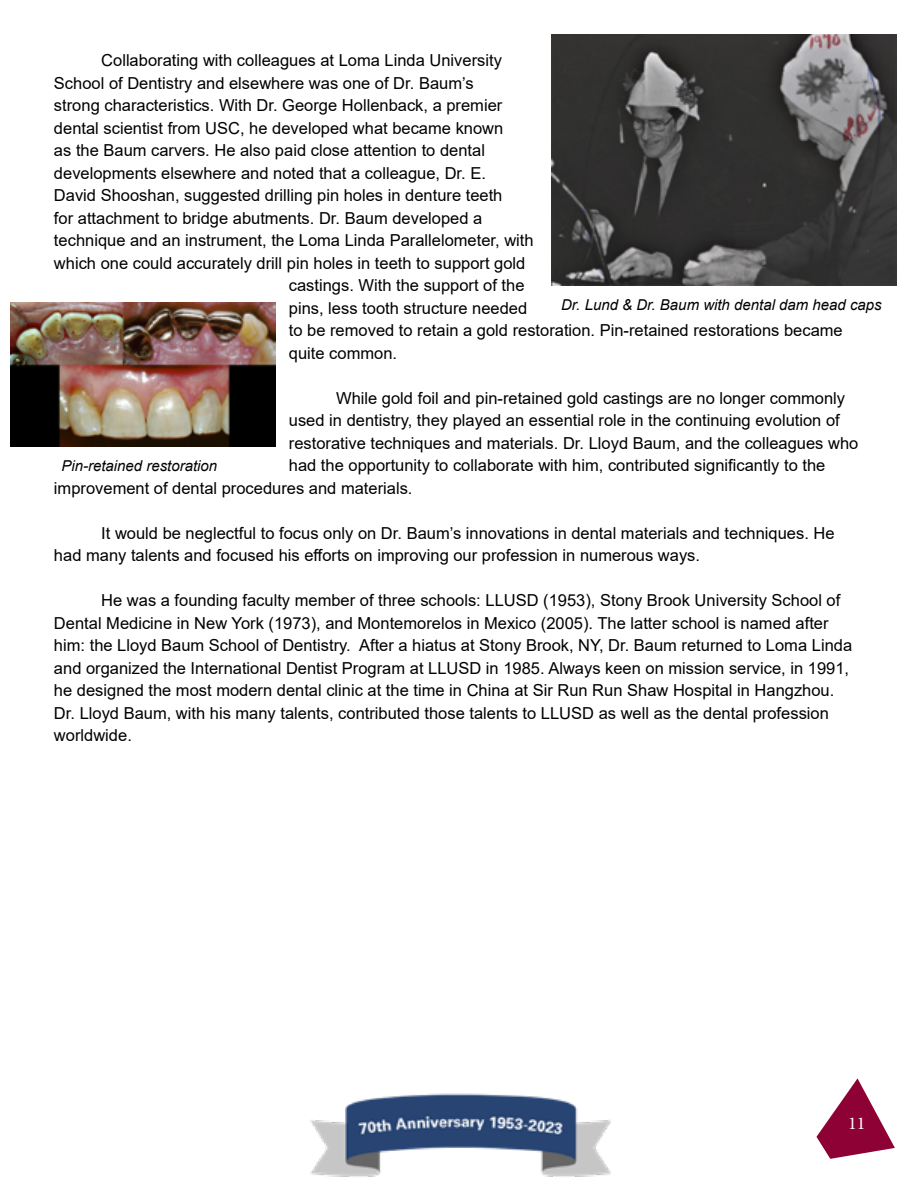
<style>
.page{position:relative;width:918px;height:1188px;background:#fff}
.page>*{position:absolute;margin:0;border:0;box-sizing:border-box;transform-origin:0 0}
.t1{font:18px "Minion Pro";color:#fff}
.t2{font:16.5px/22.5px "Arial";color:#000}
.t3{font:italic 15px "Arial";color:#000}
</style>
<div class="page">
<svg style="left:816px;top:1078px;width:79px;height:81px"></svg>
<img style="left:310px;top:1093px;width:301px;height:84px">
<img style="left:552px;top:35px;width:345px;height:250px">
<img style="left:11px;top:302px;width:264px;height:145px">
<p class="t2" style="left:101px;top:49px;width:402px">Collaborating with colleagues at Loma Linda University</p>
<p class="t2" style="left:54px;top:71px;width:421px">School of Dentistry and elsewhere was one of Dr. Baum’s</p>
<p class="t2" style="left:54px;top:94px;width:450px">strong characteristics. With Dr. George Hollenback, a premier</p>
<p class="t2" style="left:54px;top:116px;width:451px">dental scientist from USC, he developed what became known</p>
<p class="t2" style="left:54px;top:139px;width:433px">as the Baum carvers. He also paid close attention to dental</p>
<p class="t2" style="left:54px;top:161px;width:434px">developments elsewhere and noted that a colleague, Dr. E.</p>
<p class="t2" style="left:54px;top:184px;width:450px">David Shooshan, suggested drilling pin holes in denture teeth</p>
<p class="t2" style="left:54px;top:206px;width:430px">for attachment to bridge abutments. Dr. Baum developed a</p>
<p class="t2" style="left:54px;top:229px;width:481px">technique and an instrument, the Loma Linda Parallelometer, with</p>
<p class="t2" style="left:54px;top:251px;width:473px">which one could accurately drill pin holes in teeth to support gold</p>
<p class="t2" style="left:289px;top:274px;width:237px">castings. With the support of the</p>
<p class="t2" style="left:289px;top:296px;width:240px">pins, less tooth structure needed</p>
<p class="t2" style="left:289px;top:319px;width:555px">to be removed to retain a gold restoration. Pin-retained restorations became</p>
<p class="t2" style="left:289px;top:341px;width:110px">quite common.</p>
<p class="t2" style="left:336px;top:386px;width:510px">While gold foil and pin-retained gold castings are no longer commonly</p>
<p class="t2" style="left:289px;top:409px;width:552px">used in dentistry, they played an essential role in the continuing evolution of</p>
<p class="t2" style="left:289px;top:431px;width:571px">restorative techniques and materials. Dr. Lloyd Baum, and the colleagues who</p>
<p class="t2" style="left:289px;top:454px;width:538px">had the opportunity to collaborate with him, contributed significantly to the</p>
<p class="t2" style="left:54px;top:476px;width:360px">improvement of dental procedures and materials.</p>
<p class="t2" style="left:54px;top:521px;width:782px;text-indent:47px">It would be neglectful to focus only on Dr. Baum’s innovations in dental materials and techniques. He had many talents and focused his efforts on improving our profession in numerous ways.</p>
<p class="t2" style="left:54px;top:589px;width:800px;text-indent:47px">He was a founding faculty member of three schools: LLUSD (1953), Stony Brook University School of Dental Medicine in New York (1973), and Montemorelos in Mexico (2005). The latter school is named after him: the Lloyd Baum School of Dentistry. After a hiatus at Stony Brook, NY, Dr. Baum returned to Loma Linda and organized the International Dentist Program at LLUSD in 1985. Always keen on mission service, in 1991, he designed the most modern dental clinic at the time in China at Sir Run Run Shaw Hospital in Hangzhou.<br>Dr. Lloyd Baum, with his many talents, contributed those talents to LLUSD as well as the dental profession worldwide.</p>
<p class="t3" style="left:561px;top:295px;width:322px">Dr. Lund &amp; Dr. Baum with dental dam head caps</p>
<p class="t3" style="left:61px;top:456px;width:157px">Pin-retained restoration</p>
<p class="t1" style="left:848px;top:1112px;width:19px">11</p>
</div>
